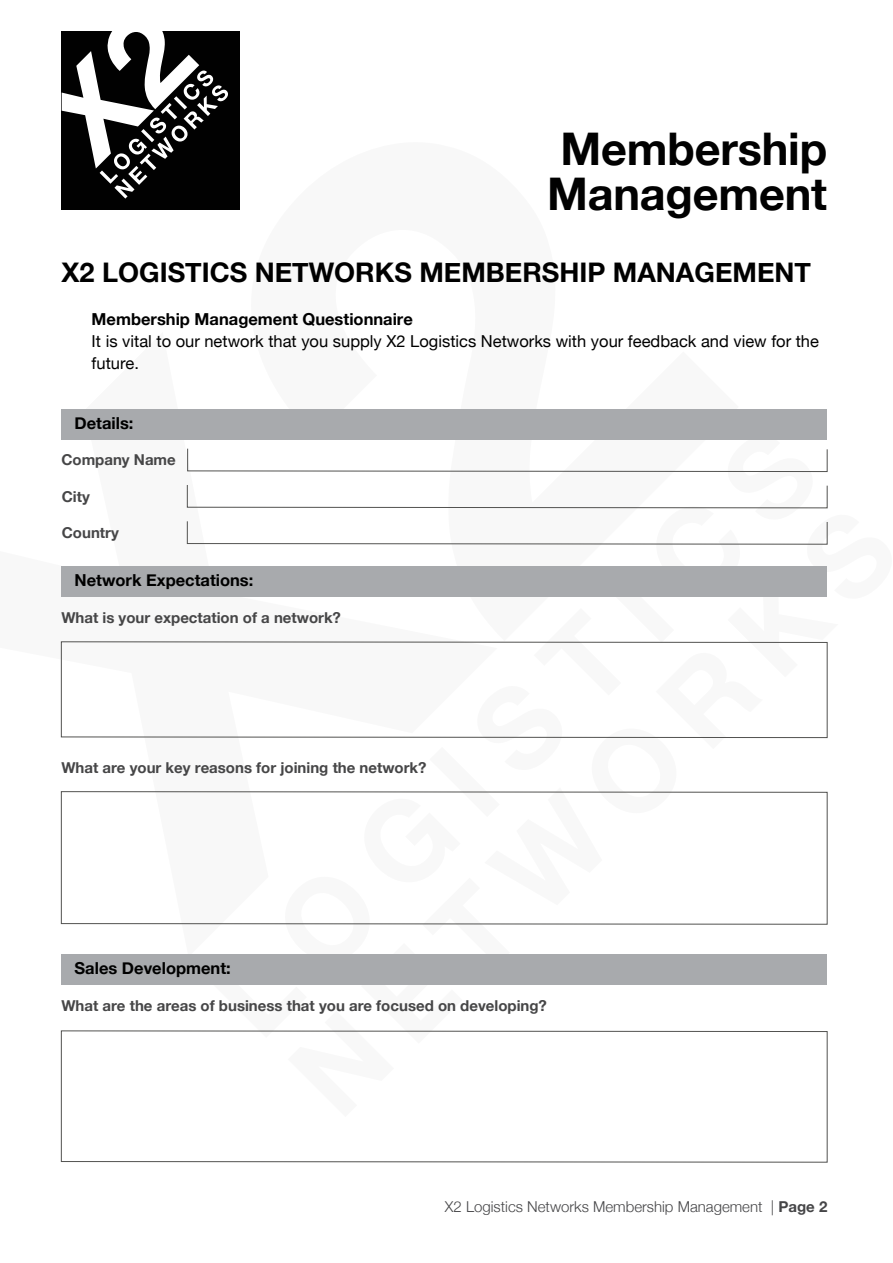
<style>
.page{position:relative;width:893px;height:1263px;background:#fff}
.page>*{position:absolute;margin:0;border:0;box-sizing:border-box;transform-origin:0 0}
.t1{font:700 45px/45px "Helvetica Neue";letter-spacing:-.005em;color:#010101}
.t2{font:700 27px "Helvetica Neue";color:#000}
.t3{font:16.5px/21.8px "Helvetica Neue";color:#000}
.t4{font:700 16.5px "Helvetica Neue";color:#000}
.t5{font:700 15px "Helvetica Neue";color:#464647}
.t6{font:300 15px "Helvetica Neue";color:#454547}
.s1{font-weight:700}
</style>
<div class="page">
<div style="left:62px;top:32px;width:178px;height:178px;background:#010101"></div>
<svg style="left:62px;top:32px;width:166px;height:167px"></svg>
<svg style="left:186px;top:448px;width:642px;height:669px"></svg>
<div style="left:61px;top:409px;width:766px;height:31px;background:#a8aaad"></div>
<svg style="left:61px;top:641px;width:766px;height:97px"></svg>
<svg style="left:61px;top:791px;width:766px;height:134px"></svg>
<div style="left:61px;top:566px;width:766px;height:31px;background:#a8aaad"></div>
<div style="left:61px;top:954px;width:766px;height:31px;background:#a8aaad"></div>
<svg style="left:61px;top:1030px;width:766px;height:133px"></svg>
<h1 class="t1" style="left:547px;top:128px;width:281px">Membership<br>Management</h1>
<h2 class="t2" style="left:62px;top:251px;width:750px">X2 LOGISTICS NETWORKS MEMBERSHIP MANAGEMENT</h2>
<p class="t4" style="left:92px;top:306px;width:323px">Membership Management Questionnaire</p>
<p class="t3" style="left:92px;top:331px;width:728px">It is vital to our network that you supply X2 Logistics Networks with your feedback and view for the future.</p>
<p class="t4" style="left:75px;top:410px;width:60px">Details:</p>
<p class="t5" style="left:61px;top:448px;width:116px">Company Name</p>
<p class="t5" style="left:62px;top:485px;width:30px">City</p>
<p class="t5" style="left:62px;top:521px;width:58px">Country</p>
<p class="t4" style="left:75px;top:567px;width:180px">Network Expectations:</p>
<p class="t5" style="left:61px;top:605px;width:281px">What is your expectation of a network?</p>
<p class="t5" style="left:61px;top:756px;width:367px">What are your key reasons for joining the network?</p>
<p class="t4" style="left:75px;top:955px;width:158px">Sales Development:</p>
<p class="t5" style="left:61px;top:994px;width:487px">What are the areas of business that you are focused on developing?</p>
<p class="t6" style="left:445px;top:1195px;width:384px">X2 Logistics Networks Membership Management | <span class="s1">Page 2</span></p>
</div>
